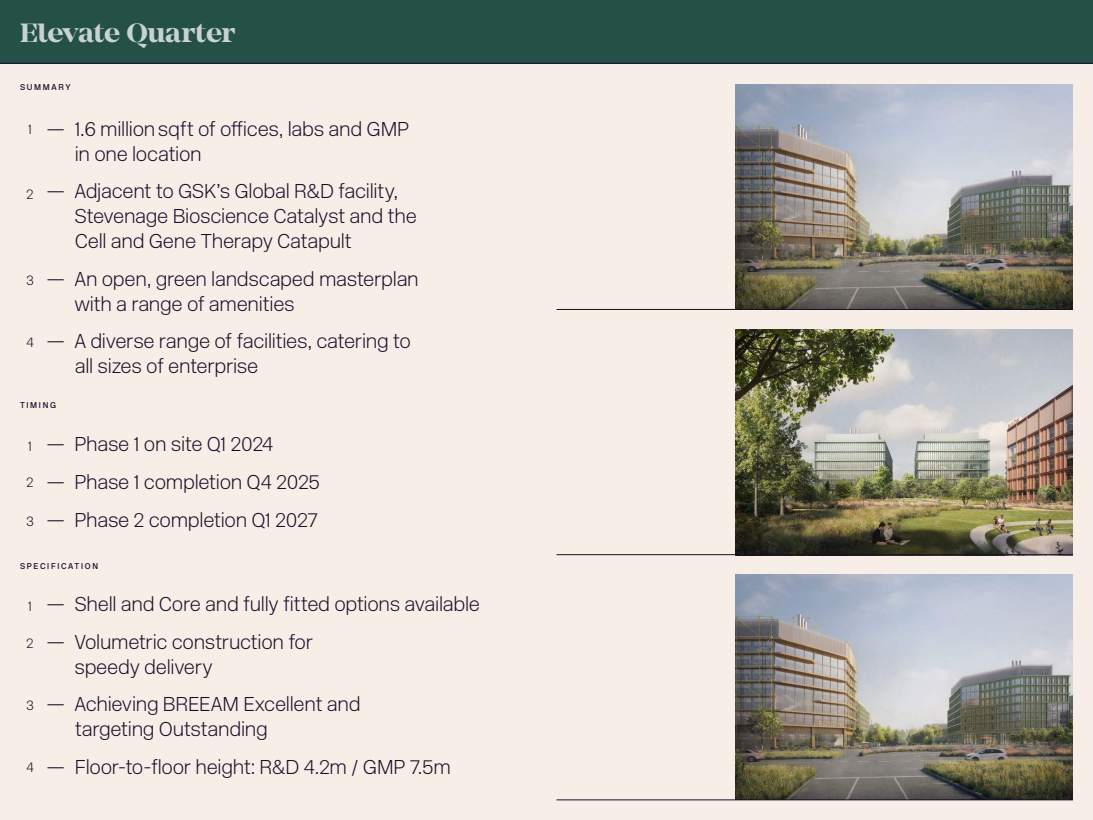
<style>
.page{position:relative;width:1093px;height:820px;background:#fff}
.page>*{position:absolute;margin:0;border:0;box-sizing:border-box;transform-origin:0 0}
.t1{font:27.48px "Mirador Bold DEMO";letter-spacing:-.01em;color:#c8d3d1}
.t2{font:20px/24.8px "New Rail Alphabet White";letter-spacing:-.015em;color:#160f2a}
.t3{font:13.6px "New Rail Alphabet White";color:#160f2a}
.t4{font:500 8.4px "New Rail Alphabet";letter-spacing:.2em;color:#160f2a}
</style>
<div class="page">
<div style="left:0;top:0;width:1093px;height:819px;background:#f7eee7"></div>
<div style="left:0;top:0;width:1093px;height:63px;background:#245045"></div>
<hr style="left:0;top:63px;width:1093px;height:1px;background:#160f2a">
<img style="left:735px;top:574px;width:338px;height:225px">
<img style="left:735px;top:84px;width:338px;height:225px">
<img style="left:735px;top:329px;width:338px;height:225px">
<hr style="left:556px;top:309px;width:517px;height:1px;background:#160f2a">
<hr style="left:556px;top:554px;width:517px;height:1px;background:#160f2a">
<hr style="left:556px;top:799px;width:517px;height:1px;background:#160f2a">
<h1 class="t1" style="left:20px;top:20px;width:217px">Elevate Quarter</h1>
<p class="t4" style="left:20px;top:82px;width:52px">SUMMARY</p>
<p class="t3" style="left:28px;top:122px;width:6px">1</p>
<p class="t3" style="left:26px;top:186px;width:9px">2</p>
<p class="t3" style="left:26px;top:272px;width:9px">3</p>
<p class="t3" style="left:26px;top:334px;width:9px">4</p>
<p class="t2" style="left:75px;top:116px;width:336px;text-indent:-29px">— 1.6 millionsqft of offices, labs and GMP in one location</p>
<p class="t2" style="left:74px;top:179px;width:344px;text-indent:-28px">— Adjacent to GSK’s Global R&amp;D facility,<br>Stevenage Bioscience Catalyst and the<br>Cell and Gene Therapy Catapult</p>
<p class="t2" style="left:74px;top:266px;width:346px;text-indent:-28px">— An open, green landscaped masterplan with a range of amenities</p>
<p class="t2" style="left:75px;top:328px;width:338px;text-indent:-29px">— A diverse range of facilities, catering to all sizes of enterprise</p>
<p class="t4" style="left:20px;top:399px;width:38px">TIMING</p>
<p class="t3" style="left:28px;top:438px;width:6px">1</p>
<p class="t3" style="left:26px;top:474px;width:9px">2</p>
<p class="t3" style="left:26px;top:513px;width:9px">3</p>
<p class="t2" style="left:46px;top:431px;width:229px">— Phase 1 on site Q1 2024</p>
<p class="t2" style="left:46px;top:469px;width:275px">— Phase 1 completion Q4 2025</p>
<p class="t2" style="left:46px;top:507px;width:273px">— Phase 2 completion Q1 2027</p>
<p class="t4" style="left:20px;top:560px;width:80px">SPECIFICATION</p>
<p class="t3" style="left:28px;top:598px;width:6px">1</p>
<p class="t3" style="left:26px;top:634px;width:9px">2</p>
<p class="t3" style="left:26px;top:697px;width:9px">3</p>
<p class="t3" style="left:26px;top:759px;width:9px">4</p>
<p class="t2" style="left:46px;top:591px;width:435px">— Shell and Core and fully fitted options available</p>
<p class="t2" style="left:74px;top:629px;width:240px;text-indent:-28px">— Volumetric construction for speedy delivery</p>
<p class="t2" style="left:75px;top:691px;width:287px;text-indent:-29px">— Achieving BREEAM Excellent and targeting Outstanding</p>
<p class="t2" style="left:46px;top:754px;width:406px">— Floor-to-floor height: R&amp;D 4.2m / GMP 7.5m</p>
</div>
